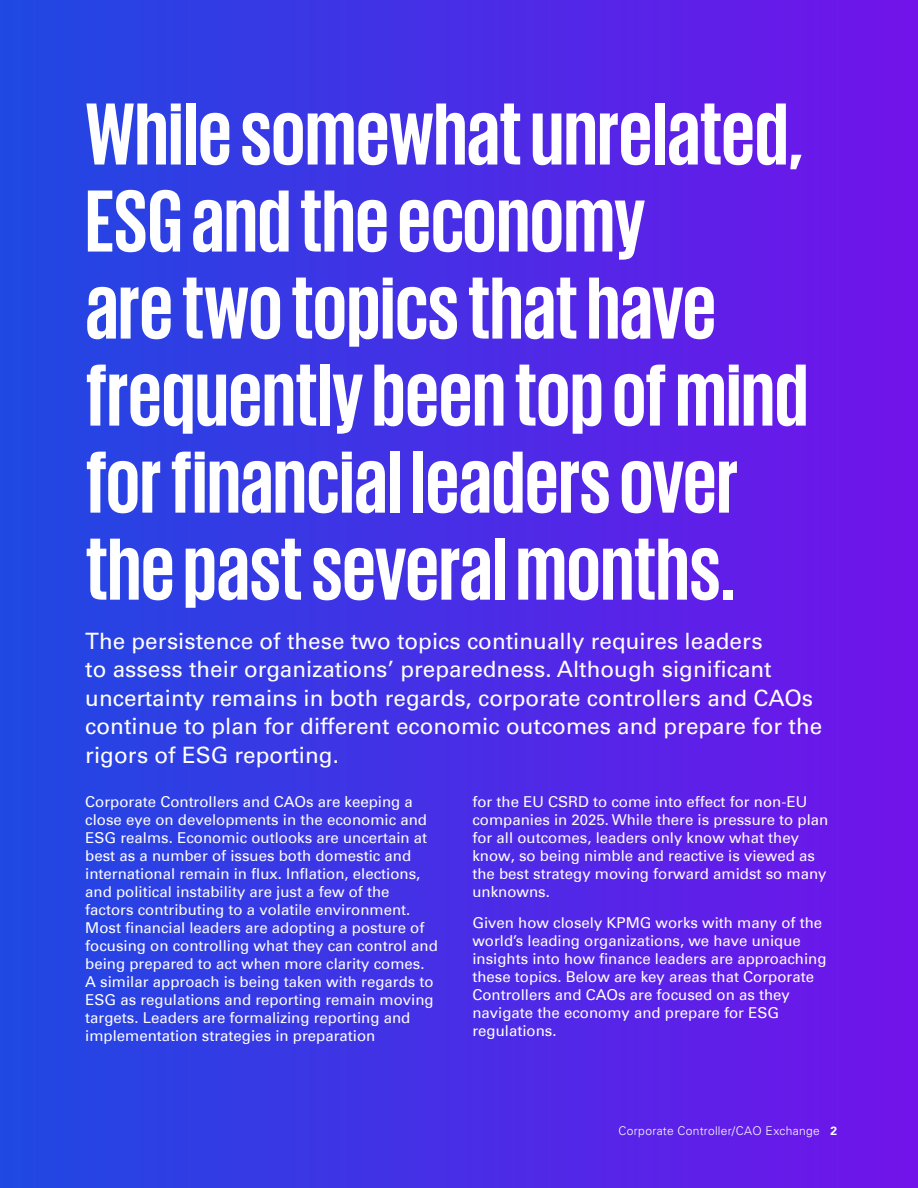
<style>
.page{position:relative;width:918px;height:1188px;background:#fff}
.page>*{position:absolute;margin:0;border:0;box-sizing:border-box;transform-origin:0 0}
.t1{font:700 90px/87px "KPMG";color:#fff}
.t2{font:22.5px/28.5px "Univers LT Std";color:#fff}
.t3{font:15px/18px "Universfor KPMG";color:#fff}
.t4{font:300 12px "Univers LT Std";letter-spacing:.025em;color:#fff}
.s1{font-weight:700}
</style>
<div class="page">
<div style="left:0;top:0;width:918px;height:1188px;background:linear-gradient(to right,#1f49e2,#7213ea)"></div>
<h1 class="t1" style="left:85px;top:88px;width:724px">While somewhat unrelated,<br>ESG and the economy<br>are two topics that have frequently been top of mind for financial leaders over the past several months.</h1>
<p class="t2" style="left:85px;top:627px;width:738px">The persistence of these two topics continually requires leaders<br>to assess their organizations’ preparedness. Although significant uncertainty remains in both regards, corporate controllers and CAOs continue to plan for different economic outcomes and prepare for the rigors of ESG reporting.</p>
<p class="t3" style="left:85px;top:793px;width:354px">Corporate Controllers and CAOs are keeping a close eye on developments in the economic and ESG realms. Economic outlooks are uncertain at best as a number of issues both domestic and international remain in flux. Inflation, elections, and political instability are just a few of the factors contributing to a volatile environment.<br>Most financial leaders are adopting a posture of focusing on controlling what they can control and being prepared to act when more clarity comes.<br>A similar approach is being taken with regards to ESG as regulations and reporting remain moving targets. Leaders are formalizing reporting and implementation strategies in preparation</p>
<p class="t3" style="left:472px;top:793px;width:358px">for the EU CSRD to come into effect for non-EU companies in 2025. While there is pressure to plan for all outcomes, leaders only know what they know, so being nimble and reactive is viewed as the best strategy moving forward amidst so many unknowns.</p>
<p class="t3" style="left:472px;top:914px;width:356px">Given how closely KPMG works with many of the world’s leading organizations, we have unique insights into how finance leaders are approaching these topics. Below are key areas that Corporate Controllers and CAOs are focused on as they navigate the economy and prepare for ESG regulations.</p>
<p class="t4" style="left:618px;top:1123px;width:220px">Corporate Controller/CAO Exchange <span class="s1">2</span></p>
</div>
